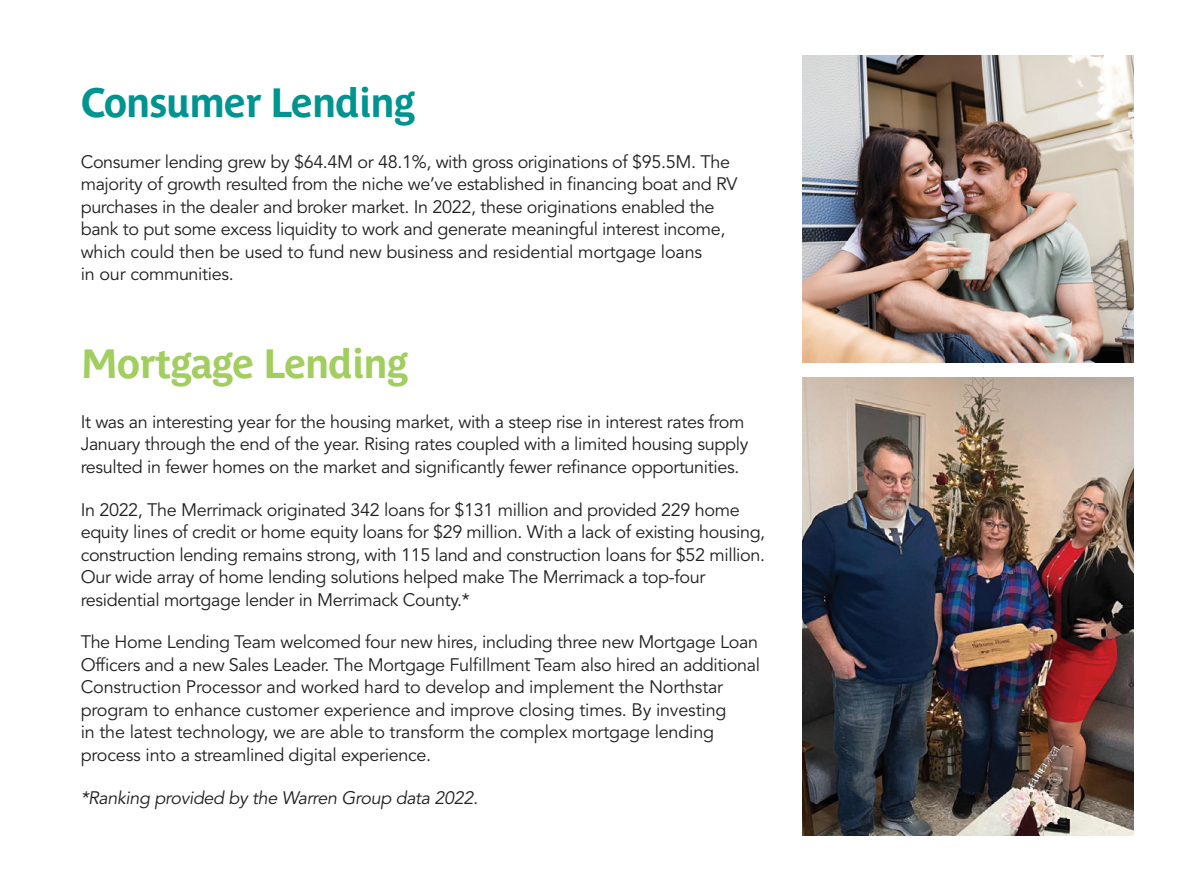
<style>
.page{position:relative;width:1188px;height:891px;background:#fff}
.page>*{position:absolute;margin:0;border:0;box-sizing:border-box;transform-origin:0 0}
.t1{font:700 40.5px "Parisine Plus Std";letter-spacing:-.03em;color:#a1ce5e}
.t2{font:700 40.5px "Parisine Plus Std";letter-spacing:-.03em;color:#009490}
.t3{font:18px/22.5px "Avenir LT Std";letter-spacing:-.02em;color:#221f1f}
.t4{font:italic 18px "Avenir LT Std";letter-spacing:-.02em;color:#221f1f}
</style>
<div class="page">
<img style="left:802px;top:378px;width:332px;height:457px">
<img style="left:802px;top:56px;width:332px;height:307px">
<h1 class="t2" style="left:81px;top:80px;width:336px">Consumer Lending</h1>
<p class="t3" style="left:81px;top:151px;width:658px">Consumer lending grew by $64.4M or 48.1%, with gross originations of $95.5M. The majority of growth resulted from the niche we’ve established in financing boat and RV purchases in the dealer and broker market. In 2022, these originations enabled the bank to put some excess liquidity to work and generate meaningful interest income, which could then be used to fund new business and residential mortgage loans<br>in our communities.</p>
<h1 class="t1" style="left:81px;top:340px;width:329px">Mortgage Lending</h1>
<p class="t3" style="left:81px;top:411px;width:669px">It was an interesting year for the housing market, with a steep rise in interest rates from<br>January through the end of the year. Rising rates coupled with a limited housing supply resulted in fewer homes on the market and significantly fewer refinance opportunities.</p>
<p class="t3" style="left:81px;top:499px;width:686px">In 2022, The Merrimack originated 342 loans for $131 million and provided 229 home equity lines of credit or home equity loans for $29 million. With a lack of existing housing, construction lending remains strong, with 115 land and construction loans for $52 million.<br>Our wide array of home lending solutions helped make The Merrimack a top-four residential mortgage lender in Merrimack County.*</p>
<p class="t3" style="left:81px;top:631px;width:681px">The Home Lending Team welcomed four new hires, including three new Mortgage Loan Officers and a new Sales Leader. The Mortgage Fulfillment Team also hired an additional Construction Processor and worked hard to develop and implement the Northstar program to enhance customer experience and improve closing times. By investing<br>in the latest technology, we are able to transform the complex mortgage lending process into a streamlined digital experience.</p>
<p class="t4" style="left:81px;top:787px;width:399px">*Ranking provided by the Warren Group data 2022.</p>
</div>
